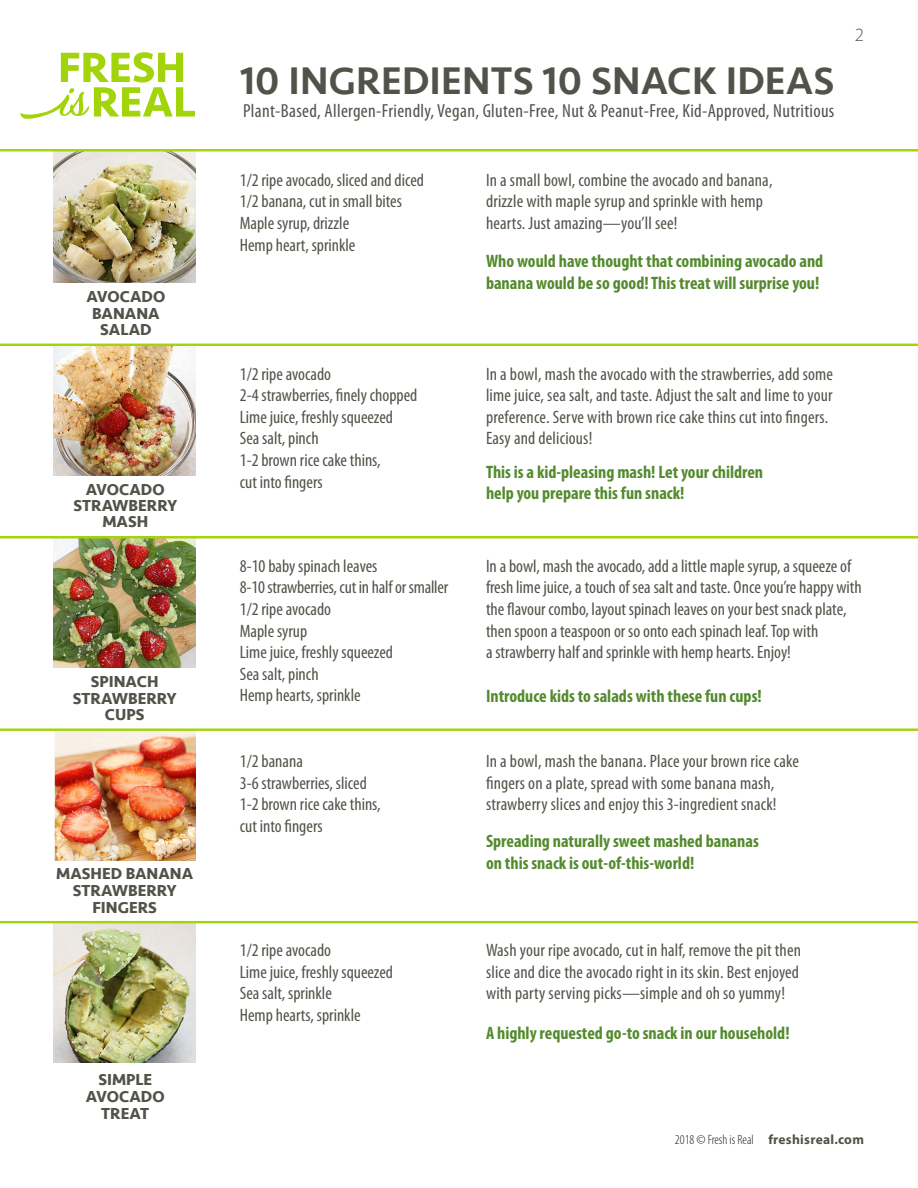
<style>
.page{position:relative;width:918px;height:1188px;background:#fff}
.page>*{position:absolute;margin:0;border:0;box-sizing:border-box;transform-origin:0 0}
.t1{font:500 39.6px "Seravek";letter-spacing:.005em;color:#53524a}
.t2{font:condensed 18.9px "Myriad Pro";letter-spacing:.02em;color:#53524a}
.t3{font:300 18.75px "Myriad Pro";color:#53524a}
.t4{font:condensed 18px/21.6px "Myriad Pro";color:#53524a}
.t5{font:700 condensed 18px/21.6px "Myriad Pro";color:#548a2e}
.t6{font:700 16.35px/16.6px "Seravek";color:#53524a;text-align:center}
.t7{font:300 condensed 13.5px "Myriad Pro";color:#231f20}
.s1{font-weight:700;font-stretch:normal;color:#53524a}
</style>
<div class="page">
<img style="left:54px;top:346px;width:142px;height:129px">
<img style="left:54px;top:151px;width:142px;height:132px">
<img style="left:54px;top:538px;width:142px;height:130px">
<img style="left:54px;top:731px;width:142px;height:129px">
<img style="left:54px;top:923px;width:142px;height:140px">
<hr style="left:0;top:536px;width:918px;height:2px;background:#a2d40a">
<hr style="left:0;top:344px;width:918px;height:2px;background:#a2d40a">
<hr style="left:0;top:149px;width:918px;height:2px;background:#a2d40a">
<hr style="left:0;top:728px;width:918px;height:3px;background:#a2d40a">
<hr style="left:0;top:921px;width:918px;height:2px;background:#a2d40a">
<svg style="left:20px;top:52px;width:175px;height:67px"></svg>
<p class="t6" style="left:87px;top:288px;width:80px">AVOCADO</p>
<p class="t6" style="left:92px;top:305px;width:69px">BANANA</p>
<p class="t6" style="left:100px;top:321px;width:53px">SALAD</p>
<p class="t6" style="left:86px;top:481px;width:80px">AVOCADO</p>
<p class="t6" style="left:73px;top:497px;width:105px">STRAWBERRY</p>
<p class="t6" style="left:102px;top:513px;width:47px">MASH</p>
<p class="t6" style="left:91px;top:673px;width:69px">SPINACH</p>
<p class="t6" style="left:73px;top:690px;width:105px">STRAWBERRY</p>
<p class="t6" style="left:105px;top:706px;width:41px">CUPS</p>
<p class="t6" style="left:56px;top:865px;width:139px">MASHED BANANA</p>
<p class="t6" style="left:73px;top:882px;width:105px">STRAWBERRY<br>FINGERS</p>
<p class="t6" style="left:98px;top:1071px;width:55px">SIMPLE</p>
<p class="t6" style="left:86px;top:1088px;width:80px">AVOCADO</p>
<p class="t6" style="left:101px;top:1105px;width:49px">TREAT</p>
<p class="t1" style="left:240px;top:56px;width:596px">10 INGREDIENTS 10 SNACK IDEAS</p>
<p class="t2" style="left:243px;top:101px;width:593px">Plant-Based, Allergen-Friendly, Vegan, Gluten-Free, Nut &amp; Peanut-Free, Kid-Approved, Nutritious</p>
<p class="t4" style="left:240px;top:169px;width:186px">1/2 ripe avocado, sliced and diced</p>
<p class="t4" style="left:240px;top:191px;width:164px">1/2 banana, cut in small bites</p>
<p class="t4" style="left:240px;top:213px;width:111px">Maple syrup, drizzle</p>
<p class="t4" style="left:240px;top:234px;width:117px">Hemp heart, sprinkle</p>
<p class="t4" style="left:486px;top:169px;width:288px">In a small bowl, combine the avocado and banana, drizzle with maple syrup and sprinkle with hemp hearts. Just amazing—you’ll see!</p>
<p class="t5" style="left:486px;top:251px;width:339px">Who would have thought that combining avocado and banana would be so good! This treat will surprise you!</p>
<p class="t3" style="left:855px;top:25px;width:11px">2</p>
<p class="t4" style="left:240px;top:363px;width:93px">1/2 ripe avocado</p>
<p class="t4" style="left:240px;top:385px;width:179px">2-4 strawberries, finely chopped</p>
<p class="t4" style="left:240px;top:406px;width:155px">Lime juice, freshly squeezed</p>
<p class="t4" style="left:240px;top:428px;width:80px">Sea salt, pinch</p>
<p class="t4" style="left:240px;top:450px;width:143px">1-2 brown rice cake thins, cut into fingers</p>
<p class="t4" style="left:486px;top:363px;width:349px">In a bowl, mash the avocado with the strawberries, add some lime juice, sea salt, and taste. Adjust the salt and lime to your preference. Serve with brown rice cake thins cut into fingers.<br>Easy and delicious!</p>
<p class="t5" style="left:486px;top:461px;width:279px">This is a kid-pleasing mash! Let your children</p>
<p class="t5" style="left:486px;top:483px;width:200px">help you prepare this fun snack!</p>
<p class="t4" style="left:240px;top:555px;width:139px">8-10 baby spinach leaves</p>
<p class="t4" style="left:240px;top:577px;width:210px">8-10 strawberries, cut in half or smaller</p>
<p class="t4" style="left:240px;top:599px;width:93px">1/2 ripe avocado</p>
<p class="t4" style="left:240px;top:620px;width:69px">Maple syrup</p>
<p class="t4" style="left:240px;top:642px;width:155px">Lime juice, freshly squeezed</p>
<p class="t4" style="left:240px;top:663px;width:80px">Sea salt, pinch</p>
<p class="t4" style="left:240px;top:685px;width:122px">Hemp hearts, sprinkle</p>
<p class="t4" style="left:240px;top:751px;width:65px">1/2 banana</p>
<p class="t4" style="left:240px;top:772px;width:129px">3-6 strawberries, sliced</p>
<p class="t4" style="left:240px;top:794px;width:143px">1-2 brown rice cake thins, cut into fingers</p>
<p class="t4" style="left:240px;top:940px;width:93px">1/2 ripe avocado</p>
<p class="t4" style="left:240px;top:961px;width:155px">Lime juice, freshly squeezed</p>
<p class="t4" style="left:240px;top:983px;width:94px">Sea salt, sprinkle</p>
<p class="t4" style="left:240px;top:1005px;width:122px">Hemp hearts, sprinkle</p>
<p class="t4" style="left:486px;top:555px;width:377px">In a bowl, mash the avocado, add a little maple syrup, a squeeze of fresh lime juice, a touch of sea salt and taste. Once you’re happy with the flavour combo, layout spinach leaves on your best snack plate, then spoon a teaspoon or so onto each spinach leaf. Top with</p>
<p class="t4" style="left:486px;top:642px;width:306px">a strawberry half and sprinkle with hemp hearts. Enjoy!</p>
<p class="t5" style="left:486px;top:685px;width:277px">Introduce kids to salads with these fun cups!</p>
<p class="t4" style="left:486px;top:751px;width:315px">In a bowl, mash the banana. Place your brown rice cake fingers on a plate, spread with some banana mash, strawberry slices and enjoy this 3-ingredient snack!</p>
<p class="t5" style="left:486px;top:831px;width:274px">Spreading naturally sweet mashed bananas on this snack is out-of-this-world!</p>
<p class="t4" style="left:486px;top:940px;width:317px;text-align:justify">Wash your ripe avocado, cut in half, remove the pit then slice and dice the avocado right in its skin. Best enjoyed with party serving picks—simple and oh so yummy!</p>
<p class="t5" style="left:486px;top:1022px;width:305px">A highly requested go-to snack in our household!</p>
<p class="t7" style="left:675px;top:1132px;width:191px">2018 © Fresh is Real <span class="s1">freshisreal.com</span></p>
</div>
